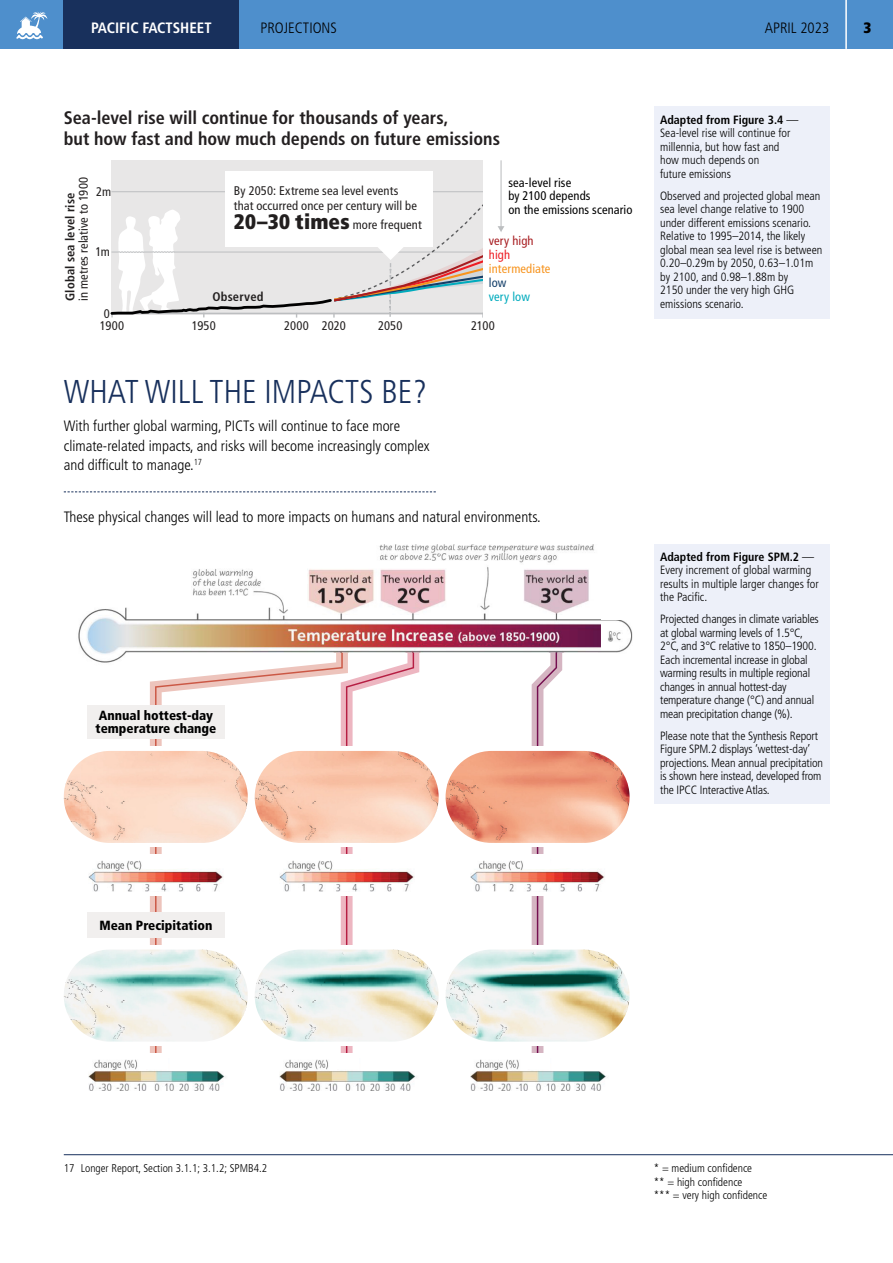
<style>
.page{position:relative;width:893px;height:1263px;background:#fff}
.page>*{position:absolute;margin:0;border:0;box-sizing:border-box;transform-origin:0 0}
.heading__H2{font:300 condensed 33px "Frutiger LT Pro";color:#18305c}
.t1{font:700 condensed 18.15px/21px "Frutiger LT Pro";color:#231f20}
.body_text__no_bold{font:300 condensed 15px/19.5px "Frutiger LT Pro";color:#000}
.body_text__plain{font:300 condensed 15px "Frutiger LT Pro";color:#000}
.t2{font:700 condensed 15px "Frutiger LT Pro";color:#fff}
.t3{font:900 condensed 15px "Frutiger LT Pro";color:#000}
.t4{font:900 condensed 13.35px/12.6px "Frutiger LT Pro";color:#000}
.t5{font:condensed 12.6px/13.2px "Frutiger LT Pro";letter-spacing:.01em;color:#221f1f}
.t6{font:condensed 12.6px/13.2px "Frutiger LT Pro";letter-spacing:.01em;color:#000}
.t7{font:condensed 12.6px/14px "Frutiger LT Pro";letter-spacing:.01em;color:#f7941e}
.t8{font:700 condensed 12.6px "Frutiger LT Pro";letter-spacing:.015em;color:#221f1f}
.t9{font:300 condensed 12px/13.5px "Frutiger LT Pro";letter-spacing:-.01em;color:#000}
.body_text__plain-2{font:300 condensed 11.4px/13.5px "Frutiger LT Pro";color:#000}
.t10{font:300 condensed 11.25px "Frutiger LT Pro";color:#000}
.s1{font-weight:700}
.s2{font-weight:900;font-size:21px}
.s3{color:#a71c20}
.s4{color:#ed1d24}
.s5{color:#143f69}
.s6{color:#00abbd}
</style>
<div class="page">
<div style="left:654px;top:106px;width:175px;height:213px;background:#edf0f9"></div>
<div style="left:111px;top:160px;width:373px;height:154px;background:#e8e7e7"></div>
<hr style="left:111px;top:191px;width:372px;height:1px;background:#bcbec0">
<hr style="left:501px;top:160px;width:1px;height:67px;background:#bcbec0">
<svg style="left:498px;top:226px;width:6px;height:6px"></svg>
<div style="left:225px;top:171px;width:207px;height:76px;background:#fff"></div>
<svg style="left:110px;top:203px;width:373px;height:115px"></svg>
<hr style="left:483px;top:158px;width:4px;height:160px;background:#fff">
<hr style="left:64px;top:1154px;width:829px;height:1px;background:#18305c">
<div style="left:654px;top:544px;width:175px;height:260px;background:#edf0f9"></div>
<svg style="left:64px;top:491px;width:372px;height:1px"></svg>
<svg style="left:155px;top:666px;width:186px;height:387px"></svg>
<svg style="left:341px;top:666px;width:78px;height:387px"></svg>
<svg style="left:532px;top:666px;width:30px;height:387px"></svg>
<div style="left:81px;top:854px;width:531px;height:42px;background:#fff"></div>
<div style="left:81px;top:945px;width:531px;height:101px;background:#fff"></div>
<svg style="left:110px;top:747px;width:452px;height:100px"></svg>
<img style="left:88px;top:1059px;width:137px;height:32px">
<div style="left:145px;top:1058px;width:23px;height:10px;background:#fff"></div>
<img style="left:279px;top:1059px;width:137px;height:32px">
<div style="left:336px;top:1058px;width:23px;height:10px;background:#fff"></div>
<img style="left:470px;top:1059px;width:136px;height:32px">
<div style="left:527px;top:1058px;width:23px;height:10px;background:#fff"></div>
<img style="left:601px;top:620px;width:31px;height:33px">
<img style="left:78px;top:544px;width:523px;height:122px">
<img style="left:88px;top:860px;width:135px;height:32px">
<div style="left:146px;top:858px;width:22px;height:11px;background:#fff"></div>
<img style="left:279px;top:860px;width:135px;height:32px">
<div style="left:337px;top:858px;width:22px;height:11px;background:#fff"></div>
<img style="left:470px;top:860px;width:135px;height:32px">
<div style="left:528px;top:858px;width:22px;height:11px;background:#fff"></div>
<div style="left:87px;top:705px;width:138px;height:33px;background:#f1efee"></div>
<img style="left:81px;top:751px;width:29px;height:92px">
<img style="left:64px;top:961px;width:16px;height:38px">
<img style="left:81px;top:949px;width:167px;height:92px">
<img style="left:255px;top:751px;width:184px;height:92px;border-radius:46px">
<img style="left:612px;top:793px;width:18px;height:40px">
<img style="left:446px;top:751px;width:166px;height:92px">
<img style="left:255px;top:949px;width:184px;height:92px;border-radius:46px">
<img style="left:612px;top:993px;width:18px;height:39px">
<img style="left:446px;top:949px;width:166px;height:92px">
<div style="left:87px;top:912px;width:138px;height:25px;background:#f1efee"></div>
<div style="left:0;top:0;width:893px;height:49px;background:#4e8fcc"></div>
<hr style="left:845px;top:0;width:2px;height:49px;background:#fff">
<div style="left:64px;top:0;width:175px;height:49px;background:#18305c"></div>
<svg style="left:16px;top:11px;width:31px;height:28px"></svg>
<p class="t2" style="left:91px;top:18px;width:122px">PACIFIC FACTSHEET</p>
<p class="body_text__no_bold" style="left:260px;top:18px;width:69px">Projections</p>
<p class="body_text__no_bold" style="left:765px;top:18px;width:66px">APRIL 2023</p>
<p class="t3" style="left:864px;top:18px;width:9px">3</p>
<p class="t1" style="left:64px;top:107px;width:438px">Sea-level rise will continue for thousands of years,<br>but how fast and how much depends on future emissions</p>
<p class="t5" style="left:64px;top:301px;width:126px;rotate:-90deg"><span class="s1">Global sea level rise<br></span>in metres relative to 1900</p>
<p class="t5" style="left:96px;top:185px;width:16px">2m</p>
<p class="t5" style="left:95px;top:245px;width:16px">1m</p>
<p class="t5" style="left:104px;top:307px;width:8px">0</p>
<p class="t5" style="left:234px;top:183px;width:185px;line-height:15.1px">By 2050: Extreme sea level events that occurred once per century will be</p>
<p class="t5" style="left:234px;top:218px;width:189px"><span class="s2">20–30 times</span> more frequent</p>
<p class="t8" style="left:212px;top:289px;width:53px">Observed</p>
<p class="t6" style="left:508px;top:176px;width:126px">sea-level rise<br>by 2100 depends<br>on the emissions scenario</p>
<p class="t7" style="left:489px;top:234px;width:63px"><span class="s3">very high </span><span class="s4">high </span>intermediate <span class="s5">low<br></span><span class="s6">very low</span></p>
<p class="t5" style="left:100px;top:319px;width:26px">1900</p>
<p class="t5" style="left:192px;top:319px;width:25px">1950</p>
<p class="t5" style="left:322px;top:319px;width:26px">2020</p>
<p class="t5" style="left:378px;top:319px;width:26px">2050</p>
<p class="t5" style="left:471px;top:319px;width:25px">2100</p>
<p class="t5" style="left:284px;top:319px;width:26px">2000</p>
<h2 class="heading__H2" style="left:64px;top:373px;width:365px">WHAT WILL THE IMPACTS BE?</h2>
<p class="body_text__no_bold" style="left:64px;top:416px;width:367px">With further global warming, PICTs will continue to face more climate-related impacts, and risks will become increasingly complex and difficult to manage.<sup>17</sup></p>
<p class="body_text__plain" style="left:64px;top:508px;width:478px">These physical changes will lead to more impacts on humans and natural environments.</p>
<p class="t4" style="left:96px;top:709px;width:122px">Annual hottest-day temperature change</p>
<p class="t9" style="left:660px;top:113px;width:140px"><span class="s1">Adapted from Figure 3.4</span> —<br>Sea‑level rise will continue for millennia, but how fast and how much depends on<br>future emissions</p>
<p class="t9" style="left:660px;top:189px;width:164px">Observed and projected global mean sea level change relative to 1900 under different emissions scenario.<br>Relative to 1995–2014, the likely global mean sea level rise is between<br>0.20–0.29m by 2050, 0.63–1.01m by 2100, and 0.98–1.88m by<br>2150 under the very high GHG emissions scenario.</p>
<p class="t9" style="left:660px;top:550px;width:160px"><span class="s1">Adapted from Figure SPM.2</span> —<br>Every increment of global warming results in multiple larger changes for the Pacific.</p>
<p class="t9" style="left:660px;top:612px;width:160px">Projected changes in climate variables at global warming levels of 1.5°C, 2°C, and 3°C relative to 1850–1900.<br>Each incremental increase in global warming results in multiple regional changes in annual hottest-day temperature change (°C) and annual mean precipitation change (%).</p>
<p class="t9" style="left:660px;top:729px;width:164px">Please note that the Synthesis Report Figure SPM.2 displays ‘wettest-day’ projections. Mean annual precipitation is shown here instead, developed from the IPCC Interactive Atlas.</p>
<p class="t4" style="left:100px;top:919px;width:114px">Mean Precipitation</p>
<p class="t10" style="left:64px;top:1162px;width:205px">17 Longer Report, Section 3.1.1; 3.1.2; SPMB4.2</p>
<p class="body_text__plain-2" style="left:654px;top:1161px;width:115px">* = medium confidence<br>** = high confidence<br>*** = very high confidence</p>
</div>
